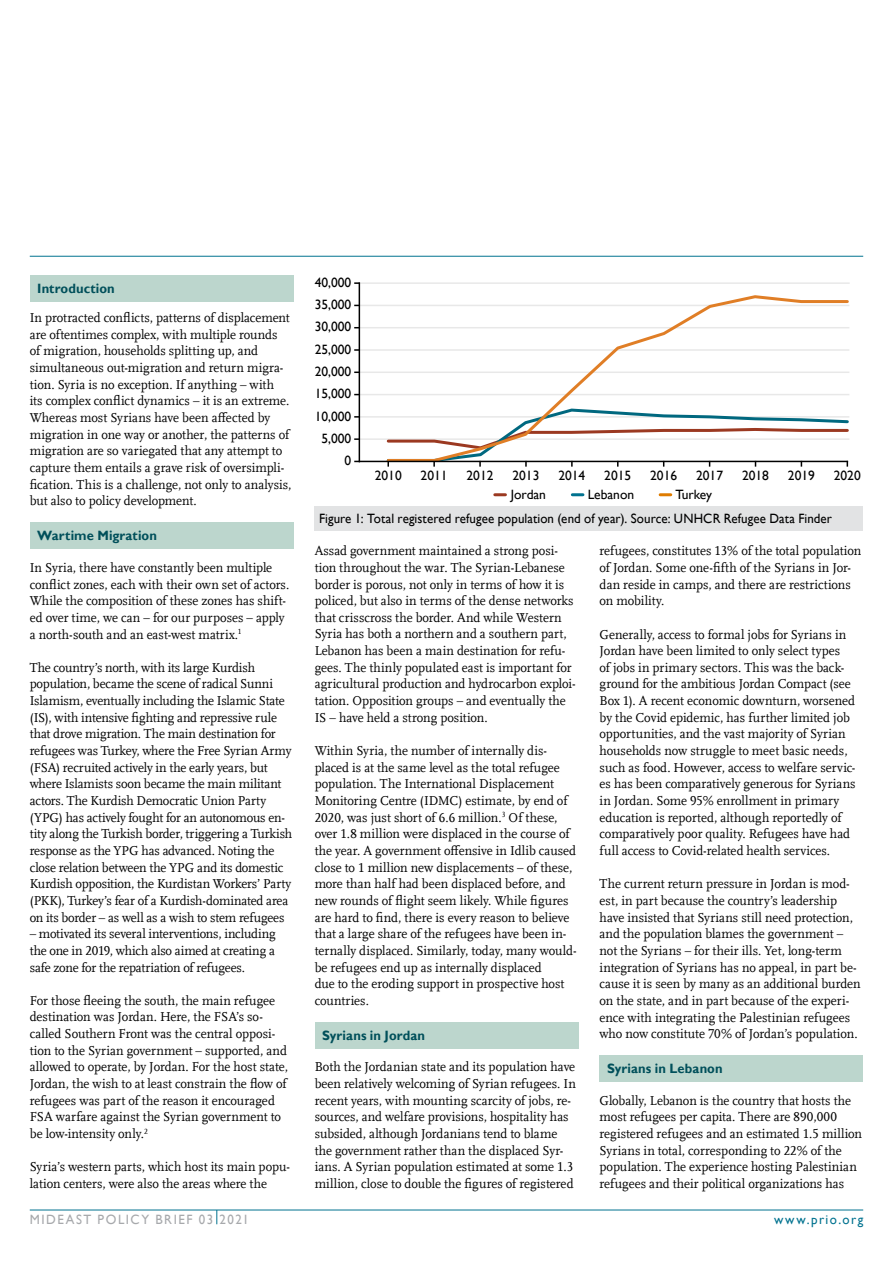
<style>
.page{position:relative;width:893px;height:1263px;background:#fff}
.page>*{position:absolute;margin:0;border:0;box-sizing:border-box;transform-origin:0 0}
.t1{font:13.5px/16.6px "Scala Offc Pro";color:#000;scale:.96 1}
.t2{font:13.5px "Gill Sans";color:#000}
.t3{font:13.5px "Gill Sans";color:#000;scale:.96 1}
.t4{font:700 13.5px "Gill Sans";letter-spacing:.01em;color:#004f5a;scale:.96 1}
.t5{font:13.5px "Gill Sans";letter-spacing:.12em;color:#a7a9ac;scale:.96 1}
.t6{font:13.5px "Gill Sans";letter-spacing:.115em;color:#00728f;scale:.96 1}
</style>
<div class="page">
<hr style="left:30px;top:256px;width:833px;height:1px;background:#00728f">
<hr style="left:30px;top:1209px;width:833px;height:1px;background:#00728f">
<svg style="left:216px;top:1210px;width:1px;height:14px"></svg>
<div style="left:30px;top:276px;width:263px;height:26px;background:#bcd6cd"></div>
<div style="left:30px;top:522px;width:263px;height:27px;background:#bcd6cd"></div>
<div style="left:315px;top:1022px;width:263px;height:26px;background:#bcd6cd"></div>
<div style="left:600px;top:1055px;width:263px;height:27px;background:#bcd6cd"></div>
<hr style="left:359px;top:282px;width:491px;height:2px;background:#e8e8e8">
<hr style="left:359px;top:305px;width:490px;height:1px;background:#e8e8e8">
<hr style="left:359px;top:327px;width:490px;height:1px;background:#e8e8e8">
<hr style="left:359px;top:349px;width:490px;height:2px;background:#e8e8e8">
<hr style="left:359px;top:371px;width:490px;height:2px;background:#e8e8e8">
<hr style="left:359px;top:394px;width:490px;height:1px;background:#e8e8e8">
<hr style="left:359px;top:416px;width:490px;height:2px;background:#e8e8e8">
<hr style="left:359px;top:438px;width:490px;height:2px;background:#e8e8e8">
<hr style="left:359px;top:283px;width:1px;height:178px;background:#000">
<svg style="left:495px;top:493px;width:10px;height:3px"></svg>
<svg style="left:572px;top:493px;width:11px;height:3px"></svg>
<svg style="left:660px;top:493px;width:11px;height:3px"></svg>
<svg style="left:385px;top:295px;width:464px;height:168px"></svg>
<hr style="left:360px;top:461px;width:487px;height:1px;background:#000">
<div style="left:315px;top:507px;width:548px;height:24px;background:#e2e3e4"></div>
<p class="t4" style="left:37px;top:281px;width:82px">Introduction</p>
<p class="t1" style="left:30px;top:309px;width:274px">In protracted conflicts, patterns of displacement are oftentimes complex, with multiple rounds of migration, households splitting up, and simultaneous out-migration and return migra&shy;tion. Syria is no exception. If anything – with<br>its complex conflict dynamics – it is an extreme.<br>Whereas most Syrians have been affected by migration in one way or another, the patterns of migration are so variegated that any attempt to capture them entails a grave risk of oversimpli&shy;fication. This is a challenge, not only to analysis, but also to policy development.</p>
<p class="t4" style="left:37px;top:528px;width:126px">Wartime Migration</p>
<p class="t1" style="left:30px;top:559px;width:272px">In Syria, there have constantly been multiple conflict zones, each with their own set of actors.<br>While the composition of these zones has shift&shy;ed over time, we can – for our purposes – apply a north-south and an east-west matrix.<sup>1</sup></p>
<p class="t1" style="left:30px;top:659px;width:275px">The country’s north, with its large Kurdish population, became the scene of radical Sunni Islamism, eventually including the Islamic State (IS), with intensive fighting and repressive rule that drove migration. The main destination for refugees was Turkey, where the Free Syrian Army (FSA) recruited actively in the early years, but where Islamists soon became the main militant actors. The Kurdish Democratic Union Party (YPG) has actively fought for an autonomous en&shy;tity along the Turkish border, triggering a Turkish response as the YPG has advanced. Noting the close relation between the YPG and its domestic Kurdish opposition, the Kurdistan Workers’ Party (PKK), Turkey’s fear of a Kurdish-dominated area on its border – as well as a wish to stem refugees</p>
<p class="t1" style="left:30px;top:925px;width:258px;text-align:justify">– motivated its several interventions, including the one in 2019, which also aimed at creating a safe zone for the repatriation of refugees.</p>
<p class="t1" style="left:30px;top:992px;width:270px">For those fleeing the south, the main refugee destination was Jordan. Here, the FSA’s so&shy;called Southern Front was the central opposi&shy;tion to the Syrian government – supported, and allowed to operate, by Jordan. For the host state, Jordan, the wish to at least constrain the flow of refugees was part of the reason it encouraged FSA warfare against the Syrian government to be low-intensity only.<sup>2</sup></p>
<p class="t1" style="left:30px;top:1158px;width:272px">Syria’s western parts, which host its main popu&shy;lation centers, were also the areas where the</p>
<p class="t2" style="left:315px;top:274px;width:38px">40,000</p>
<p class="t2" style="left:315px;top:297px;width:38px">35,000</p>
<p class="t2" style="left:315px;top:319px;width:38px">30,000</p>
<p class="t2" style="left:315px;top:341px;width:38px">25,000</p>
<p class="t2" style="left:315px;top:364px;width:38px">20,000</p>
<p class="t2" style="left:315px;top:386px;width:38px">15,000</p>
<p class="t2" style="left:315px;top:408px;width:38px">10,000</p>
<p class="t2" style="left:321px;top:430px;width:31px">5,000</p>
<p class="t2" style="left:345px;top:453px;width:8px">0</p>
<p class="t2" style="left:375px;top:467px;width:29px">2010</p>
<p class="t2" style="left:421px;top:468px;width:28px">2011</p>
<p class="t2" style="left:467px;top:467px;width:28px">2012</p>
<p class="t2" style="left:512px;top:468px;width:28px">2013</p>
<p class="t2" style="left:558px;top:468px;width:28px">2014</p>
<p class="t2" style="left:604px;top:467px;width:28px">2015</p>
<p class="t3" style="left:319px;top:511px;width:536px">Figure 1: Total registered refugee population (end of year). Source: UNHCR Refugee Data Finder</p>
<p class="t2" style="left:650px;top:467px;width:28px">2016</p>
<p class="t2" style="left:696px;top:467px;width:28px">2017</p>
<p class="t2" style="left:742px;top:467px;width:28px">2018</p>
<p class="t2" style="left:788px;top:467px;width:28px">2019</p>
<p class="t2" style="left:834px;top:467px;width:28px">2020</p>
<p class="t2" style="left:511px;top:486px;width:37px">Jordan</p>
<p class="t2" style="left:588px;top:486px;width:48px">Lebanon</p>
<p class="t2" style="left:675px;top:486px;width:38px">Turkey</p>
<p class="t1" style="left:315px;top:542px;width:274px">Assad government maintained a strong posi&shy;tion throughout the war. The Syrian-Lebanese border is porous, not only in terms of how it is policed, but also in terms of the dense networks that crisscross the border. And while Western Syria has both a northern and a southern part, Lebanon has been a main destination for refu&shy;gees. The thinly populated east is important for agricultural production and hydrocarbon exploi&shy;tation. Opposition groups – and eventually the IS – have held a strong position.</p>
<p class="t1" style="left:315px;top:742px;width:274px">Within Syria, the number of internally dis&shy;placed is at the same level as the total refugee population. The International Displacement Monitoring Centre (IDMC) estimate, by end of 2020, was just short of 6.6 million.<sup>3</sup> Of these, over 1.8 million were displaced in the course of the year. A government offensive in Idlib caused close to 1 million new displacements – of these, more than half had been displaced before, and new rounds of flight seem likely. While figures are hard to find, there is every reason to believe that a large share of the refugees have been in&shy;ternally displaced. Similarly, today, many would&shy;be refugees end up as internally displaced<br>due to the eroding support in prospective host countries.</p>
<p class="t4" style="left:322px;top:1027px;width:109px">Syrians in Jordan</p>
<p class="t1" style="left:315px;top:1059px;width:274px">Both the Jordanian state and its population have been relatively welcoming of Syrian refugees. In recent years, with mounting scarcity of jobs, re&shy;sources, and welfare provisions, hospitality has subsided, although Jordanians tend to blame the government rather than the displaced Syr&shy;ians. A Syrian population estimated at some 1.3 million, close to double the figures of registered</p>
<p class="t1" style="left:600px;top:542px;width:274px">refugees, constitutes 13% of the total population of Jordan. Some one-fifth of the Syrians in Jor&shy;dan reside in camps, and there are restrictions on mobility.</p>
<p class="t1" style="left:600px;top:626px;width:268px">Generally, access to formal jobs for Syrians in Jordan have been limited to only select types<br>of jobs in primary sectors. This was the back&shy;ground for the ambitious Jordan Compact (see Box 1). A recent economic downturn, worsened by the Covid epidemic, has further limited job opportunities, and the vast majority of Syrian households now struggle to meet basic needs, such as food. However, access to welfare servic&shy;es has been comparatively generous for Syrians in Jordan. Some 95% enrollment in primary education is reported, although reportedly of comparatively poor quality. Refugees have had full access to Covid-related health services.</p>
<p class="t1" style="left:600px;top:875px;width:273px">The current return pressure in Jordan is mod&shy;est, in part because the country’s leadership have insisted that Syrians still need protection, and the population blames the government – not the Syrians – for their ills. Yet, long-term integration of Syrians has no appeal, in part be&shy;cause it is seen by many as an additional burden on the state, and in part because of the experi&shy;ence with integrating the Palestinian refugees who now constitute 70% of Jordan’s population.</p>
<p class="t4" style="left:607px;top:1060px;width:122px">Syrians in Lebanon</p>
<p class="t1" style="left:600px;top:1092px;width:275px">Globally, Lebanon is the country that hosts the most refugees per capita. There are 890,000 registered refugees and an estimated 1.5 million Syrians in total, corresponding to 22% of the population. The experience hosting Palestinian refugees and their political organizations has</p>
<p class="t5" style="left:30px;top:1212px;width:230px">MIDEAST POLICY BRIEF 03 2021</p>
<p class="t6" style="left:774px;top:1212px;width:94px">www.prio.org</p>
</div>
